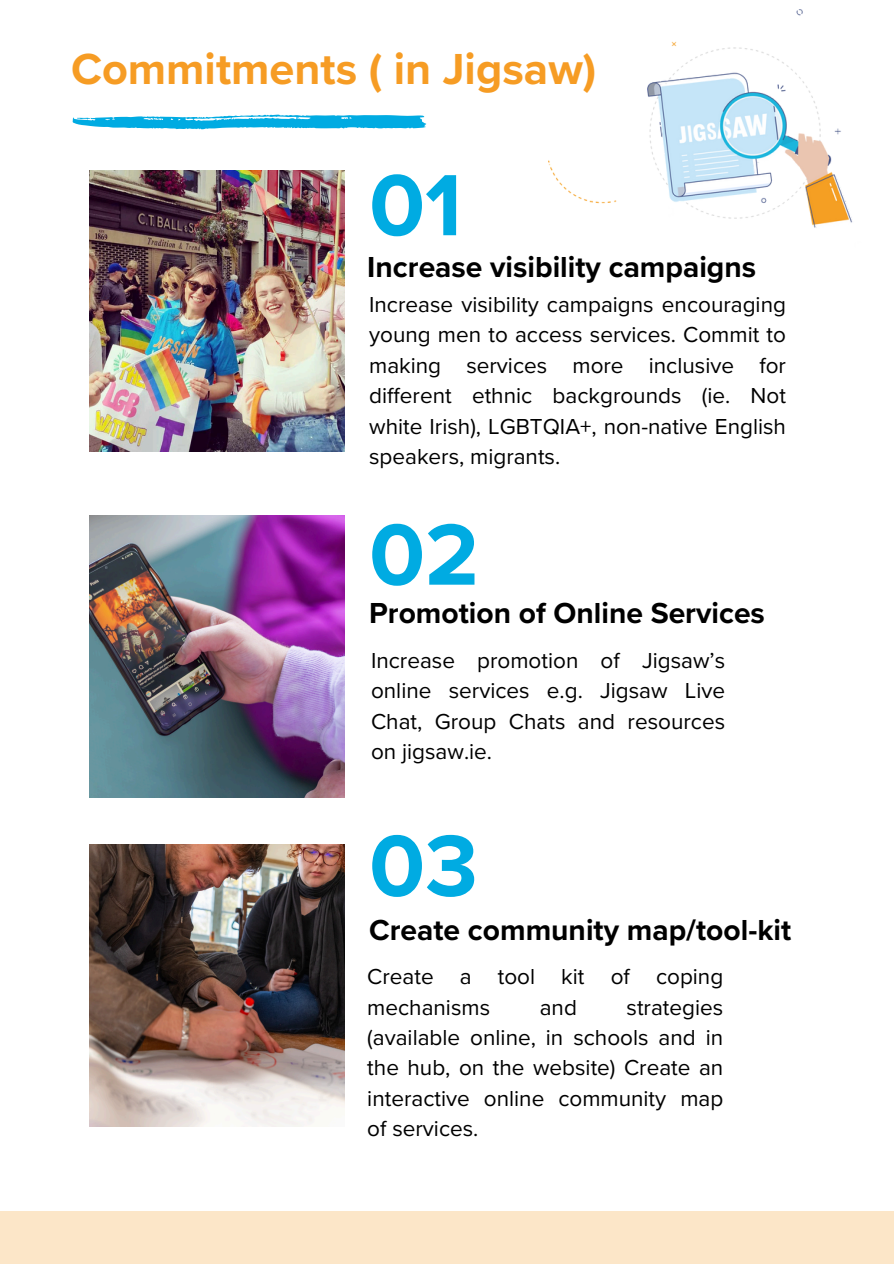
<style>
.page{position:relative;width:894px;height:1264px;background:#fff}
.page>*{position:absolute;margin:0;border:0;box-sizing:border-box;transform-origin:0 0}
.t1{font:700 90px "Proxima Nova";color:#00abe2}
.t2{font:700 45px "Proxima Nova";color:#f69c24}
.t3{font:700 30px "Proxima Nova";color:#000}
.t4{font:22.5px/30.3px "Proxima Nova";color:#000;text-align:justify}
</style>
<div class="page">
<div style="left:0;top:1211px;width:893px;height:52px;background:#fce6c8"></div>
<img style="left:89px;top:170px;width:256px;height:281px">
<img style="left:89px;top:515px;width:256px;height:282px">
<img style="left:89px;top:844px;width:256px;height:282px">
<img style="left:548px;top:10px;width:305px;height:218px">
<svg style="left:72px;top:114px;width:355px;height:15px"></svg>
<h1 class="t2" style="left:71px;top:43px;width:526px">Commitments ( in Jigsaw)</h1>
<p class="t1" style="left:369px;top:152px;width:94px">01</p>
<h2 class="t3" style="left:367px;top:249px;width:390px">Increase visibility campaigns</h2>
<p class="t4" style="left:369px;top:290px;width:418px">Increase visibility campaigns encouraging young men to access services. Commit to making services more inclusive for different ethnic backgrounds (ie. Not white Irish), LGBTQIA+, non-native English speakers, migrants.</p>
<p class="t1" style="left:369px;top:502px;width:111px">02</p>
<h2 class="t3" style="left:369px;top:596px;width:397px">Promotion of Online Services</h2>
<p class="t4" style="left:371px;top:645px;width:355px">Increase promotion of Jigsaw’s online services e.g. Jigsaw Live Chat, Group Chats and resources on jigsaw.ie.</p>
<p class="t1" style="left:369px;top:813px;width:110px">03</p>
<h2 class="t3" style="left:369px;top:912px;width:423px">Create community map/tool-kit</h2>
<p class="t4" style="left:367px;top:962px;width:357px">Create a tool kit of coping mechanisms</p>
<p class="t4" style="left:539px;top:992px;width:39px">and</p>
<p class="t4" style="left:367px;top:992px;width:357px;text-indent:259px">strategies (available online, in schools and in the hub, on the website) Create an interactive online community map of services.</p>
</div>
